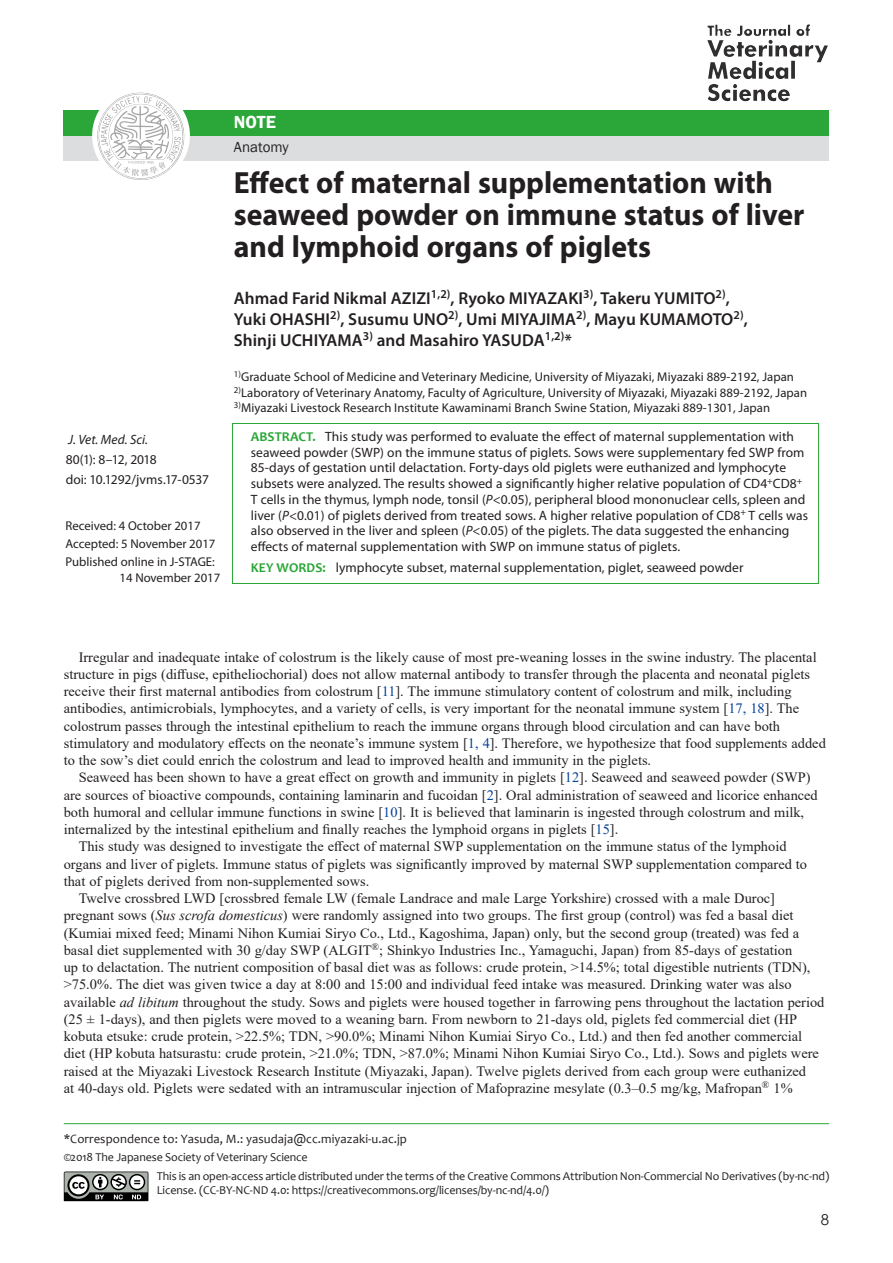
<style>
.page{position:relative;width:893px;height:1263px;background:#fff}
.page>*{position:absolute;margin:0;border:0;box-sizing:border-box;transform-origin:0 0}
.t1{font:700 30.75px/32.2px "Myriad Pro";color:#231f20}
.t2{font:600 18px "Franklin Gothic";color:#fff}
.t3{font:600 17.25px/21px "Myriad Pro";letter-spacing:.005em;color:#231f20}
.t4{font:15px "Franklin Gothic";color:#231f20}
.t5{font:15px "Century Gothic";color:#231f20}
.t6{font:14.25px/17.2px "Times New Roman";color:#231f20}
.t7{font:13.5px/15.8px "Myriad Pro";letter-spacing:.005em;color:#231f20}
.t8{font:13.5px/20px "Myriad Pro";letter-spacing:-.015em;color:#231f20}
.t9{font:italic 13.5px "Myriad Pro";color:#231f20}
.t10{font:12.75px/15.6px "Myriad Pro";letter-spacing:.005em;color:#231f20}
.t11{font:12.75px "Candara";letter-spacing:.005em;color:#231f20}
.t12{font:12px/20px "Candara";letter-spacing:-.01em;color:#231f20}
.s1{font-family:"Candara";font-weight:700;color:#2aa738}
.s2{font-style:italic}
.s3{color:#003f98}
</style>
<div class="page">
<hr style="left:64px;top:1123px;width:765px;height:1px;background:#2aa738">
<div style="left:64px;top:136px;width:765px;height:25px;background:#dcdddf"></div>
<div style="left:64px;top:111px;width:765px;height:25px;background:#2aa738"></div>
<div style="left:92px;top:87px;width:98px;height:97px;background:#fff;border-radius:50%"></div>
<svg style="left:94px;top:92px;width:93px;height:88px"></svg>
<img style="left:707px;top:24px;width:106px;height:33px">
<div style="left:232px;top:423px;width:587px;height:161px;border:1px solid #2aa738"></div>
<svg style="left:64px;top:1171px;width:84px;height:30px"></svg>
<p class="t9" style="left:68px;top:432px;width:81px">J. Vet. Med. Sci.</p>
<p class="t8" style="left:66px;top:450px;width:145px">80(1): 8–12, 2018<br>doi: 10.1292/jvms.17-0537</p>
<p class="t10" style="left:66px;top:517px;width:151px;line-height:17.9px">Received: 4 October 2017<br>Accepted: 5 November 2017<br>Published online in J-STAGE:</p>
<p class="t10" style="left:120px;top:569px;width:102px">14 November 2017</p>
<p class="t2" style="left:234px;top:111px;width:44px">NOTE</p>
<p class="t4" style="left:234px;top:138px;width:56px">Anatomy</p>
<h1 class="t1" style="left:234px;top:165px;width:572px">Effect of maternal supplementation with seaweed powder on immune status of liver and lymphoid organs of piglets</h1>
<p class="t3" style="left:234px;top:287px;width:515px">Ahmad Farid Nikmal AZIZI<sup>1,2)</sup>, Ryoko MIYAZAKI<sup>3)</sup>, Takeru YUMITO<sup>2)</sup>,<br>Yuki OHASHI<sup>2)</sup>, Susumu UNO<sup>2)</sup>, Umi MIYAJIMA<sup>2)</sup>, Mayu KUMAMOTO<sup>2)</sup>,<br>Shinji UCHIYAMA<sup>3)</sup> and Masahiro YASUDA<sup>1,2)</sup>*</p>
<p class="t10" style="left:234px;top:369px;width:575px"><sup>1)</sup>Graduate School of Medicine and Veterinary Medicine, University of Miyazaki, Miyazaki 889-2192, Japan<br><sup>2)</sup>Laboratory of Veterinary Anatomy, Faculty of Agriculture, University of Miyazaki, Miyazaki 889-2192, Japan<br><sup>3)</sup>Miyazaki Livestock Research Institute Kawaminami Branch Swine Station, Miyazaki 889-1301, Japan</p>
<p class="t7" style="left:251px;top:428px;width:559px"><span class="s1">ABSTRACT.</span> This study was performed to evaluate the effect of maternal supplementation with seaweed powder (SWP) on the immune status of piglets. Sows were supplementary fed SWP from 85-days of gestation until delactation. Forty-days old piglets were euthanized and lymphocyte subsets were analyzed. The results showed a significantly higher relative population of CD4<sup>+</sup>CD8<sup>+ </sup>T cells in the thymus, lymph node, tonsil (<span class="s2">P</span>&lt;0.05), peripheral blood mononuclear cells, spleen and liver (<span class="s2">P</span>&lt;0.01) of piglets derived from treated sows. A higher relative population of CD8<sup>+</sup> T cells was also observed in the liver and spleen (<span class="s2">P</span>&lt;0.05) of the piglets. The data suggested the enhancing effects of maternal supplementation with SWP on immune status of piglets.</p>
<p class="t7" style="left:251px;top:559px;width:494px"><span class="s1">KEY WORDS:</span> lymphocyte subset, maternal supplementation, piglet, seaweed powder</p>
<p class="t6" style="left:64px;top:648px;width:764px;text-indent:15px">Irregular and inadequate intake of colostrum is the likely cause of most pre-weaning losses in the swine industry. The placental structure in pigs (diffuse, epitheliochorial) does not allow maternal antibody to transfer through the placenta and neonatal piglets receive their first maternal antibodies from colostrum [<span class="s3">11</span>]. The immune stimulatory content of colostrum and milk, including antibodies, antimicrobials, lymphocytes, and a variety of cells, is very important for the neonatal immune system [<span class="s3">17, 18</span>]. The colostrum passes through the intestinal epithelium to reach the immune organs through blood circulation and can have both stimulatory and modulatory effects on the neonate’s immune system [<span class="s3">1, 4</span>]. Therefore, we hypothesize that food supplements added to the sow’s diet could enrich the colostrum and lead to improved health and immunity in the piglets.</p>
<p class="t6" style="left:79px;top:768px;width:733px">Seaweed has been shown to have a great effect on growth and immunity in piglets [<span class="s3">12</span>]. Seaweed and seaweed powder (SWP)</p>
<p class="t6" style="left:64px;top:786px;width:755px">are sources of bioactive compounds, containing laminarin and fucoidan [<span class="s3">2</span>]. Oral administration of seaweed and licorice enhanced</p>
<p class="t6" style="left:64px;top:803px;width:742px">both humoral and cellular immune functions in swine [<span class="s3">10</span>]. It is believed that laminarin is ingested through colostrum and milk,</p>
<p class="t6" style="left:64px;top:820px;width:556px">internalized by the intestinal epithelium and finally reaches the lymphoid organs in piglets [<span class="s3">15</span>].</p>
<p class="t6" style="left:79px;top:837px;width:709px">This study was designed to investigate the effect of maternal SWP supplementation on the immune status of the lymphoid</p>
<p class="t6" style="left:64px;top:855px;width:745px">organs and liver of piglets. Immune status of piglets was significantly improved by maternal SWP supplementation compared to</p>
<p class="t6" style="left:64px;top:872px;width:307px">that of piglets derived from non-supplemented sows.</p>
<p class="t6" style="left:79px;top:889px;width:698px">Twelve crossbred LWD [crossbred female LW (female Landrace and male Large Yorkshire) crossed with a male Duroc]</p>
<p class="t6" style="left:64px;top:907px;width:731px">pregnant sows (<span class="s2">Sus scrofa domesticus</span>) were randomly assigned into two groups. The first group (control) was fed a basal diet</p>
<p class="t6" style="left:64px;top:924px;width:737px">(Kumiai mixed feed; Minami Nihon Kumiai Siryo Co., Ltd., Kagoshima, Japan) only, but the second group (treated) was fed a</p>
<p class="t6" style="left:64px;top:941px;width:730px">basal diet supplemented with 30 g/day SWP (ALGIT<sup>®</sup>; Shinkyo Industries Inc., Yamaguchi, Japan) from 85-days of gestation</p>
<p class="t6" style="left:64px;top:958px;width:748px">up to delactation. The nutrient composition of basal diet was as follows: crude protein, &gt;14.5%; total digestible nutrients (TDN),</p>
<p class="t6" style="left:64px;top:975px;width:729px">&gt;75.0%. The diet was given twice a day at 8:00 and 15:00 and individual feed intake was measured. Drinking water was also</p>
<p class="t6" style="left:64px;top:993px;width:762px">available <span class="s2">ad libitum</span> throughout the study. Sows and piglets were housed together in farrowing pens throughout the lactation period</p>
<p class="t6" style="left:64px;top:1010px;width:735px">(25 ± 1-days), and then piglets were moved to a weaning barn. From newborn to 21-days old, piglets fed commercial diet (HP</p>
<p class="t6" style="left:64px;top:1027px;width:740px">kobuta etsuke: crude protein, &gt;22.5%; TDN, &gt;90.0%; Minami Nihon Kumiai Siryo Co., Ltd.) and then fed another commercial</p>
<p class="t6" style="left:64px;top:1044px;width:757px">diet (HP kobuta hatsurastu: crude protein, &gt;21.0%; TDN, &gt;87.0%; Minami Nihon Kumiai Siryo Co., Ltd.). Sows and piglets were</p>
<p class="t6" style="left:64px;top:1062px;width:744px">raised at the Miyazaki Livestock Research Institute (Miyazaki, Japan). Twelve piglets derived from each group were euthanized</p>
<p class="t6" style="left:64px;top:1079px;width:730px">at 40-days old. Piglets were sedated with an intramuscular injection of Mafoprazine mesylate (0.3–0.5 mg/kg, Mafropan<sup>®</sup> 1%</p>
<p class="t11" style="left:64px;top:1130px;width:345px">*Correspondence to: Yasuda, M.: yasudaja@cc.miyazaki-u.ac.jp</p>
<p class="t12" style="left:157px;top:1146px;width:674px;text-indent:-93px">©2018 The Japanese Society of Veterinary Science<br>This is an open-access article distributed under the terms of the Creative Commons Attribution Non-Commercial No Derivatives (by-nc-nd)</p>
<p class="t12" style="left:157px;top:1180px;width:394px">License. (CC-BY-NC-ND 4.0: https://creativecommons.org/licenses/by-nc-nd/4.0/)</p>
<p class="t5" style="left:821px;top:1209px;width:10px">8</p>
</div>
